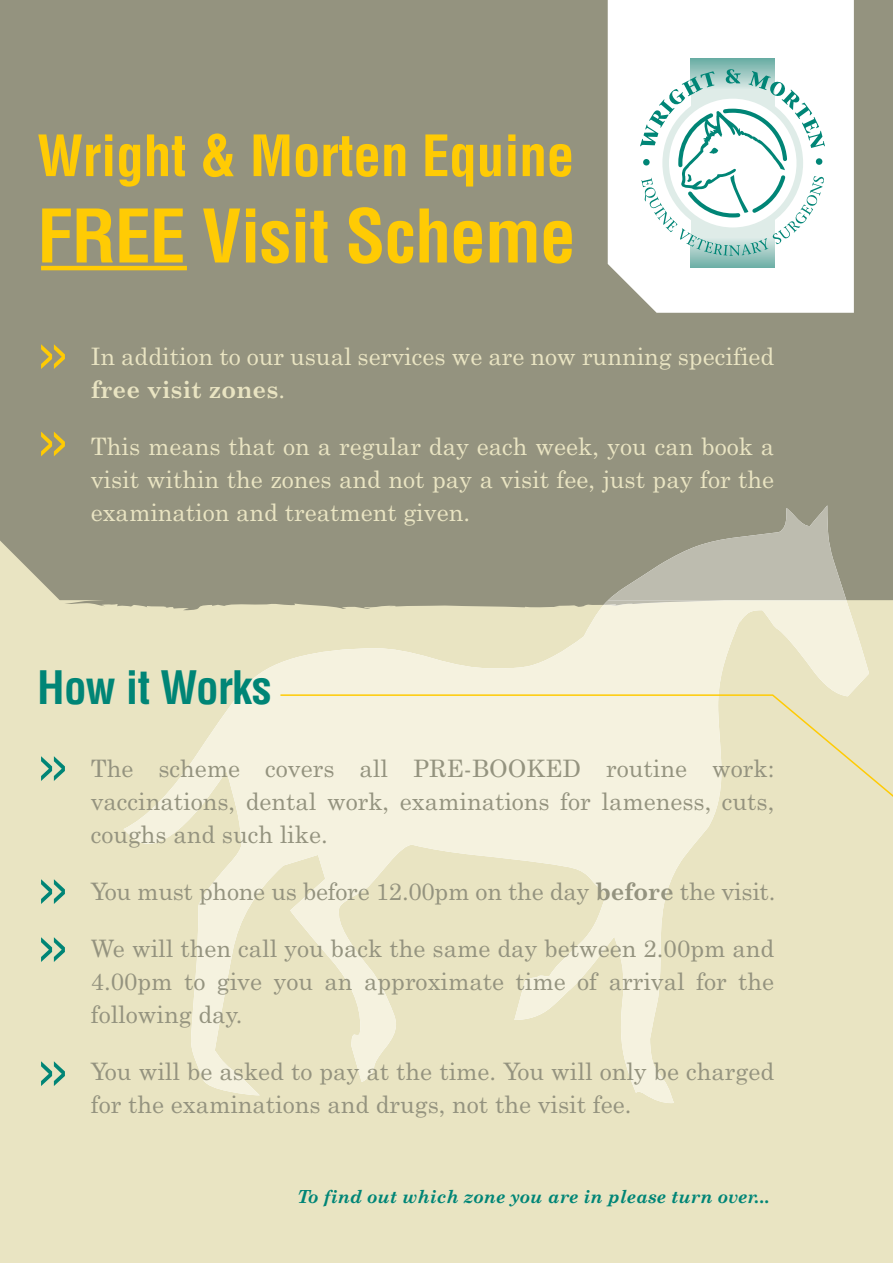
<style>
.page{position:relative;width:893px;height:1263px;background:#fff}
.page>*{position:absolute;margin:0;border:0;box-sizing:border-box;transform-origin:0 0}
.t1{font:700 condensed 72px "Helvetica";letter-spacing:-.015em;color:#ffcb04}
.t2{font:700 condensed 55.5px "Helvetica";letter-spacing:-.005em;color:#ffcb04}
.t3{font:700 condensed 45px "Helvetica";letter-spacing:-.015em;color:#008576}
.t4{font:24px/33px "Century Schoolbook";color:#94937f;text-align:justify}
.t5{font:24px/33px "Century Schoolbook";color:#e9e4c2}
.t6{font:italic 700 18px "Century Schoolbook";color:#008576}
.s1{font-weight:700}
</style>
<div class="page">
<div style="left:0;top:0;width:892px;height:1263px;background:#e9e4c2"></div>
<div style="left:0;top:262px;width:892px;height:338px;background:#94937f"></div>
<svg style="left:123px;top:600px;width:746px;height:503px"></svg>
<svg style="left:64px;top:505px;width:791px;height:105px"></svg>
<div style="left:0;top:0;width:892px;height:262px;background:#94937f"></div>
<hr style="left:41px;top:266px;width:146px;height:4px;background:#ffcb04">
<svg style="left:41px;top:344px;width:24px;height:25px"></svg>
<svg style="left:41px;top:432px;width:24px;height:24px"></svg>
<svg style="left:41px;top:756px;width:24px;height:25px"></svg>
<svg style="left:41px;top:879px;width:24px;height:25px"></svg>
<svg style="left:41px;top:937px;width:24px;height:25px"></svg>
<svg style="left:41px;top:1061px;width:24px;height:25px"></svg>
<div style="left:607px;top:0;width:246px;height:313px;background:#fff"></div>
<svg style="left:691px;top:58px;width:83px;height:11px"></svg>
<svg style="left:691px;top:256px;width:83px;height:12px"></svg>
<svg style="left:640px;top:69px;width:185px;height:187px"></svg>
<svg style="left:279px;top:694px;width:613px;height:112px"></svg>
<h2 class="t2" style="left:37px;top:134px;width:539px">Wright &amp; Morten Equine</h2>
<h1 class="t1" style="left:37px;top:208px;width:540px">FREE Visit Scheme</h1>
<p class="t5" style="left:91px;top:341px;width:685px">In addition to our usual services we are now running specified <span class="s1">free visit zones</span>.</p>
<p class="t5" style="left:91px;top:431px;width:685px;text-align:justify">This means that on a regular day each week, you can book a visit within the zones and not pay a visit fee, just pay for the examination and treatment given.</p>
<h3 class="t3" style="left:37px;top:670px;width:236px">How it Works</h3>
<p class="t4" style="left:91px;top:753px;width:685px">The scheme covers all PRE-BOOKED routine work: vaccinations, dental work, examinations for lameness, cuts, coughs and such like.</p>
<p class="t4" style="left:91px;top:876px;width:686px">You must phone us before 12.00pm on the day <span class="s1">before</span> the visit.</p>
<p class="t4" style="left:91px;top:933px;width:685px">We will then call you back the same day between 2.00pm and 4.00pm to give you an approximate time of arrival for the following day.</p>
<p class="t4" style="left:91px;top:1056px;width:685px">You will be asked to pay at the time. You will only be charged for the examinations and drugs, not the visit fee.</p>
<p class="t6" style="left:297px;top:1186px;width:474px">To find out which zone you are in please turn over...</p>
</div>
